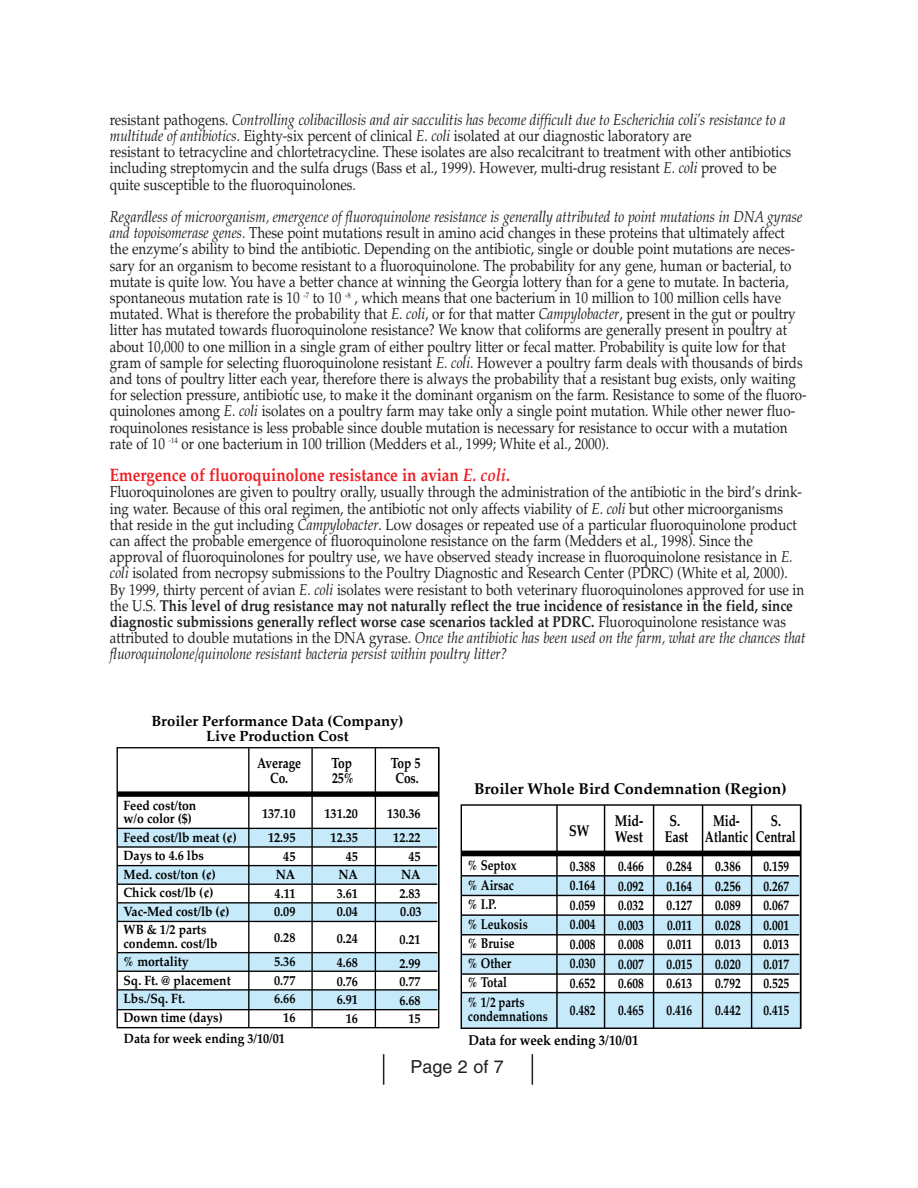
<style>
.page{position:relative;width:918px;height:1188px;background:#fff}
.page>*{position:absolute;margin:0;border:0;box-sizing:border-box;transform-origin:0 0}
.t1{font:700 18px "Palatino";color:#ee1e24;scale:.85 1}
.t2{font:18px "Helvetica";color:#231f20}
.t3{font:15.75px/16.2px "Palatino";color:#231f20;scale:.85 1}
.t4{font:700 15.6px "Palatino";color:#000}
.t5{font:700 15.6px/15.6px "Palatino";color:#000;text-align:center;scale:.75 1}
.t6{font:700 15.6px/15.6px "Palatino";color:#000;scale:.8 1}
.t7{font:700 14.85px/14.9px "Palatino";color:#000;text-align:center}
.t8{font:700 14.85px/14.9px "Palatino";color:#000;text-align:center;scale:.8 1}
.t9{font:700 14.25px/19.5px "Palatino";color:#000;text-align:justify;scale:.8 1}
.t10{font:700 13.5px/18.5px "Palatino";color:#000;scale:.9 1}
.s1{font-style:italic}
.s2{font-weight:700}
</style>
<div class="page">
<hr style="left:383px;top:1054px;width:1px;height:31px;background:#231f20">
<hr style="left:532px;top:1054px;width:1px;height:31px;background:#231f20">
<svg style="left:116px;top:747px;width:324px;height:282px"></svg>
<div style="left:461px;top:876px;width:340px;height:19px;background:#c6eafa"></div>
<div style="left:461px;top:915px;width:340px;height:19px;background:#c6eafa"></div>
<div style="left:462px;top:954px;width:339px;height:20px;background:#c6eafa"></div>
<div style="left:462px;top:993px;width:339px;height:35px;background:#c6eafa"></div>
<div style="left:461px;top:804px;width:340px;height:225px;border:1px solid #000"></div>
<div style="left:461px;top:851px;width:340px;height:5px;background:#000"></div>
<hr style="left:461px;top:875px;width:338px;height:2px;background:#000">
<hr style="left:461px;top:895px;width:338px;height:1px;background:#000">
<hr style="left:461px;top:914px;width:338px;height:2px;background:#000">
<hr style="left:462px;top:934px;width:337px;height:1px;background:#000">
<hr style="left:462px;top:954px;width:337px;height:1px;background:#000">
<hr style="left:462px;top:973px;width:337px;height:2px;background:#000">
<hr style="left:462px;top:992px;width:337px;height:1px;background:#000">
<hr style="left:800px;top:805px;width:1px;height:223px;background:#000">
<hr style="left:751px;top:805px;width:1px;height:223px;background:#000">
<hr style="left:702px;top:805px;width:1px;height:223px;background:#000">
<hr style="left:653px;top:805px;width:1px;height:223px;background:#000">
<hr style="left:604px;top:805px;width:1px;height:223px;background:#000">
<hr style="left:556px;top:805px;width:2px;height:223px;background:#000">
<p class="t3" style="left:110px;top:113px;width:803px">resistant pathogens. <span class="s1">Controlling colibacillosis and air sacculitis has become difficult due to Escherichia coli’s resistance to a multitude of antibiotics.</span> Eighty-six percent of clinical <span class="s1">E. coli</span> isolated at our diagnostic laboratory are<br>resistant to tetracycline and chlortetracycline. These isolates are also recalcitrant to treatment with other antibiotics including streptomycin and the sulfa drugs (Bass et al., 1999). However, multi-drug resistant <span class="s1">E. coli</span> proved to be quite susceptible to the fluoroquinolones.</p>
<p class="t3" style="left:110px;top:210px;width:821px"><span class="s1">Regardless of microorganism, emergence of fluoroquinolone resistance is generally attributed to point mutations in DNA gyrase and topoisomerase genes.</span> These point mutations result in amino acid changes in these proteins that ultimately affect the enzyme’s ability to bind the antibiotic. Depending on the antibiotic, single or double point mutations are neces&shy;sary for an organism to become resistant to a fluoroquinolone. The probability for any gene, human or bacterial, to mutate is quite low. You have a better chance at winning the Georgia lottery than for a gene to mutate. In bacteria, spontaneous mutation rate is 10 <sup>-7</sup> to 10 <sup>-8</sup> , which means that one bacterium in 10 million to 100 million cells have mutated. What is therefore the probability that <span class="s1">E. coli</span>, or for that matter <span class="s1">Campylobacter</span>, present in the gut or poultry litter has mutated towards fluoroquinolone resistance? We know that coliforms are generally present in poultry at about 10,000 to one million in a single gram of either poultry litter or fecal matter. Probability is quite low for that gram of sample for selecting fluoroquinolone resistant <span class="s1">E. coli</span>. However a poultry farm deals with thousands of birds and tons of poultry litter each year, therefore there is always the probability that a resistant bug exists, only waiting for selection pressure, antibiotic use, to make it the dominant organism on the farm. Resistance to some of the fluoro&shy;quinolones among <span class="s1">E. coli</span> isolates on a poultry farm may take only a single point mutation. While other newer fluo&shy;roquinolones resistance is less probable since double mutation is necessary for resistance to occur with a mutation rate of 10 <sup>-14</sup> or one bacterium in 100 trillion (Medders et al., 1999; White et al., 2000).</p>
<p class="t1" style="left:110px;top:468px;width:472px">Emergence of fluoroquinolone resistance in avian <span class="s1">E. coli</span>.</p>
<p class="t3" style="left:110px;top:486px;width:820px">Fluoroquinolones are given to poultry orally, usually through the administration of the antibiotic in the bird’s drink&shy;ing water. Because of this oral regimen, the antibiotic not only affects viability of <span class="s1">E. coli</span> but other microorganisms that reside in the gut including <span class="s1">Campylobacter</span>. Low dosages or repeated use of a particular fluoroquinolone product can affect the probable emergence of fluoroquinolone resistance on the farm (Medders et al., 1998). Since the approval of fluoroquinolones for poultry use, we have observed steady increase in fluoroquinolone resistance in <span class="s1">E. coli</span> isolated from necropsy submissions to the Poultry Diagnostic and Research Center (PDRC) (White et al, 2000).<br>By 1999, thirty percent of avian <span class="s1">E. coli</span> isolates were resistant to both veterinary fluoroquinolones approved for use in the U.S. <span class="s2">This level of drug resistance may not naturally reflect the true incidence of resistance in the field, since diagnostic submissions generally reflect worse case scenarios tackled at PDRC.</span> Fluoroquinolone resistance was attributed to double mutations in the DNA gyrase. <span class="s1">Once the antibiotic has been used on the farm, what are the chances that fluoroquinolone/quinolone resistant bacteria persist within poultry litter?</span></p>
<p class="t7" style="left:151px;top:715px;width:254px">Broiler Performance Data (Company)<br>Live Production Cost</p>
<p class="t8" style="left:257px;top:758px;width:57px">Average<br>Co.</p>
<p class="t10" style="left:124px;top:800px;width:82px;line-height:13.5px">Feed cost/ton w/o color ($)</p>
<p class="t10" style="left:124px;top:830px;width:127px">Feed cost/lb meat (¢)<br>Days to 4.6 lbs<br>Med. cost/ton (¢)<br>Chick cost/lb (¢)<br>Vac-Med cost/lb (¢)<br>WB &amp; 1/2 parts</p>
<p class="t10" style="left:124px;top:936px;width:121px">condemn. cost/lb % mortality<br>Sq. Ft. @ placement<br>Lbs./Sq. Ft.<br>Down time (days)</p>
<p class="t8" style="left:332px;top:758px;width:30px;text-align:left">Top<br>25%</p>
<p class="t8" style="left:391px;top:758px;width:38px">Top 5<br>Cos.</p>
<p class="t10" style="left:325px;top:803px;width:39px;line-height:24.3px;text-align:center">131.20<br>12.35</p>
<p class="t10" style="left:337px;top:848px;width:25px;text-align:justify;text-indent:9px">45<br>NA 3.61<br>0.04</p>
<p class="t10" style="left:337px;top:928px;width:25px;line-height:24.3px">0.24<br>4.68</p>
<p class="t10" style="left:337px;top:973px;width:25px;text-align:right">0.76<br>6.91<br>16</p>
<p class="t10" style="left:262px;top:803px;width:39px;line-height:24.3px;text-align:center">137.10<br>12.95</p>
<p class="t10" style="left:274px;top:848px;width:25px;text-align:justify;text-indent:9px">45<br>NA 4.11<br>0.09</p>
<p class="t10" style="left:274px;top:927px;width:25px;line-height:24.3px">0.28<br>5.36</p>
<p class="t10" style="left:274px;top:972px;width:25px;text-align:right">0.77<br>6.66<br>16</p>
<p class="t10" style="left:124px;top:1031px;width:180px">Data for week ending 3/10/01</p>
<p class="t10" style="left:387px;top:803px;width:39px;line-height:24.3px;text-align:center">130.36<br>12.22</p>
<p class="t10" style="left:399px;top:848px;width:25px;text-align:justify;text-indent:9px">45<br>NA 2.83</p>
<p class="t10" style="left:399px;top:928px;width:25px;line-height:24.3px">0.21<br>2.99</p>
<p class="t10" style="left:399px;top:974px;width:25px;text-align:right">0.77<br>6.68<br>15</p>
<p class="t10" style="left:400px;top:904px;width:25px">0.03</p>
<p class="t4" style="left:474px;top:783px;width:314px">Broiler Whole Bird Condemnation (Region)</p>
<p class="t6" style="left:569px;top:825px;width:27px">SW</p>
<p class="t9" style="left:468px;top:857px;width:76px;text-align:left">% Septox % Airsac<br>% I.P.<br>% Leukosis % Bruise % Other<br>% Total<br>% 1/2 parts</p>
<p class="t9" style="left:468px;top:1006px;width:215px;line-height:24.3px">condemnations<br>Data for week ending 3/10/01</p>
<p class="t6" style="left:615px;top:815px;width:37px">Mid-<br>West</p>
<p class="t6" style="left:665px;top:815px;width:31px;text-align:center">S.<br>East</p>
<p class="t5" style="left:705px;top:815px;width:59px">Mid-<br>Atlantic</p>
<p class="t5" style="left:756px;top:815px;width:55px">S.<br>Central</p>
<p class="t9" style="left:618px;top:858px;width:34px">0.466<br>0.092<br>0.032<br>0.003<br>0.008<br>0.007<br>0.608</p>
<p class="t9" style="left:618px;top:1002px;width:34px">0.465</p>
<p class="t9" style="left:570px;top:858px;width:34px">0.388<br>0.164<br>0.059<br>0.004<br>0.008<br>0.030<br>0.652</p>
<p class="t9" style="left:570px;top:1002px;width:34px">0.482</p>
<p class="t9" style="left:764px;top:858px;width:34px">0.159<br>0.267<br>0.067<br>0.001<br>0.013<br>0.017<br>0.525</p>
<p class="t9" style="left:764px;top:1002px;width:34px">0.415</p>
<p class="t9" style="left:667px;top:858px;width:34px">0.284<br>0.164<br>0.127<br>0.011<br>0.011<br>0.015<br>0.613</p>
<p class="t9" style="left:667px;top:1002px;width:34px">0.416</p>
<p class="t9" style="left:715px;top:858px;width:34px">0.386<br>0.256<br>0.089<br>0.028<br>0.013<br>0.020<br>0.792</p>
<p class="t9" style="left:715px;top:1002px;width:34px">0.442</p>
<p class="t2" style="left:410px;top:1060px;width:95px">Page 2 of 7</p>
</div>
